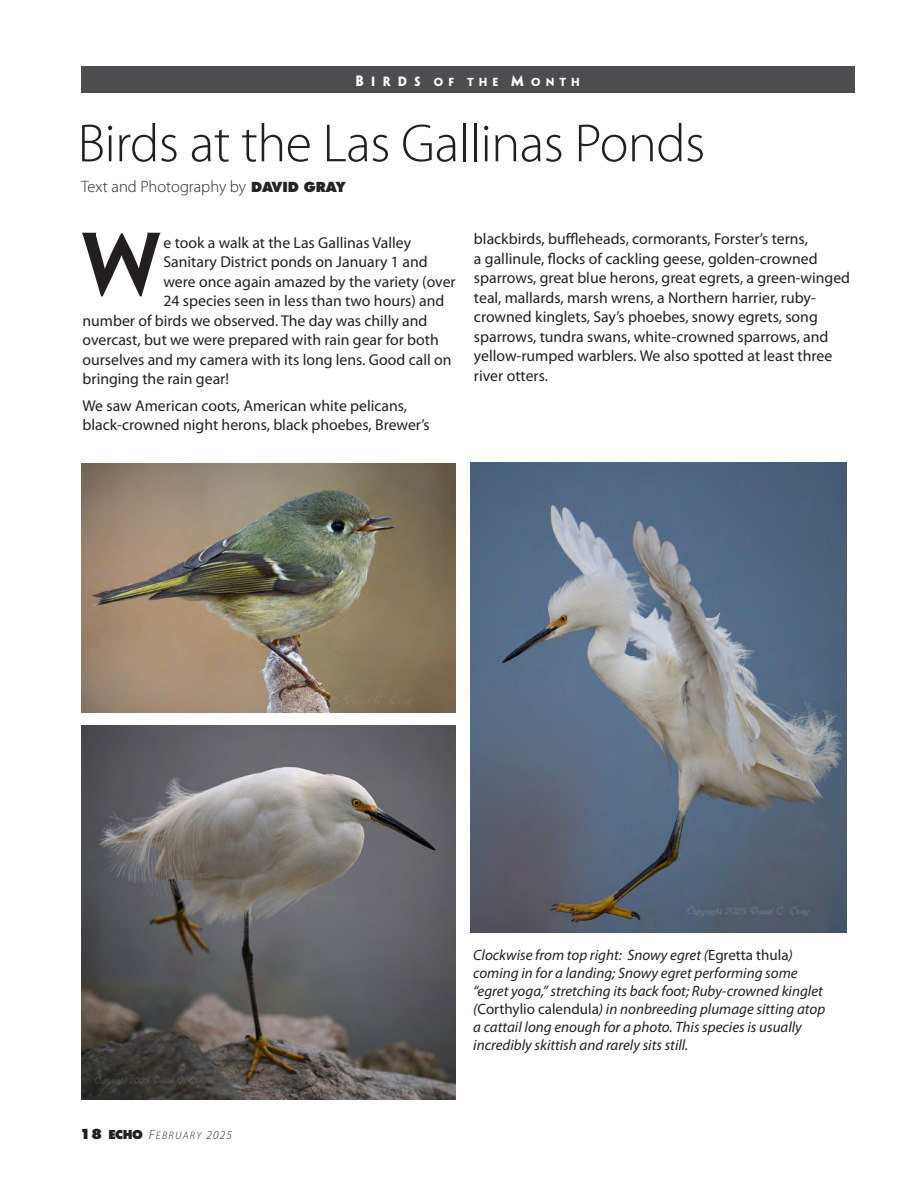
<style>
.page{position:relative;width:918px;height:1188px;background:#fff}
.page>*{position:absolute;margin:0;border:0;box-sizing:border-box;transform-origin:0 0}
.t1{font:600 79.95px "Penumbra Flare Std";color:#231f20}
.t2{font:300 54px "Myriad Pro";letter-spacing:-.01em;color:#231f20}
._11_13{font:300 16.5px "Myriad Pro";color:#242424}
.t3{font:15.75px/19.5px "Myriad Pro";color:#231f20}
.t4{font:italic 15px/18px "Myriad Pro";color:#231f20}
.t5{font:10.8px "Myriad Pro Light It SC800";letter-spacing:.12em;color:#231f20}
.t6{font:10.5px "Penumbra Flare Std Bold SC800";color:#fff}
.s1{font-size:13.5px}
.s2{font-size:12px}
.s3{font-family:"Penumbra Flare Std";font-weight:700;font-size:13.5px}
.s4{font-family:"Penumbra Flare Std";font-weight:700}
.s5{font-family:"Futura Std";font-weight:800;font-size:13.5px}
.s6{font-family:"Futura Std Extra Bold SC800";font-size:12px}
.s7{font-family:"Myriad Pro";font-weight:300;font-style:italic;font-size:12px}
.s8{font-style:normal}
</style>
<div class="page">
<img style="left:470px;top:462px;width:376px;height:470px">
<div style="left:81px;top:66px;width:773px;height:27px;background:#4d4d4f"></div>
<img style="left:82px;top:464px;width:373px;height:248px">
<img style="left:81px;top:726px;width:374px;height:374px">
<p class="t6" style="left:355px;top:75px;width:226px"><span class="s1">B</span><span class="s2">irds</span> O F T H E <span class="s3">M</span><span class="s4">O N T H</span></p>
<p class="t2" style="left:78px;top:114px;width:629px">Birds at the Las Gallinas Ponds</p>
<p class="_11_13" style="left:81px;top:178px;width:266px">Text and Photography by <span class="s5">DAVID GRAY</span></p>
<p class="t1" style="left:82px;top:215px;width:79px">W</p>
<p class="t3" style="left:164px;top:233px;width:249px">e took a walk at the Las Gallinas Valley</p>
<p class="t3" style="left:164px;top:253px;width:266px">Sanitary District ponds on January 1 and</p>
<p class="t3" style="left:164px;top:272px;width:294px">were once again amazed by the variety (over</p>
<p class="t3" style="left:164px;top:292px;width:282px">24 species seen in less than two hours) and</p>
<p class="t3" style="left:82px;top:311px;width:346px">number of birds we observed. The day was chilly and</p>
<p class="t3" style="left:82px;top:331px;width:358px">overcast, but we were prepared with rain gear for both</p>
<p class="t3" style="left:82px;top:350px;width:371px">ourselves and my camera with its long lens. Good call on</p>
<p class="t3" style="left:82px;top:370px;width:148px">bringing the rain gear!</p>
<p class="t3" style="left:82px;top:396px;width:349px">We saw American coots, American white pelicans, black-crowned night herons, black phoebes, Brewer’s</p>
<p class="t3" style="left:474px;top:230px;width:378px">blackbirds, buffleheads, cormorants, Forster’s terns,<br>a gallinule, flocks of cackling geese, golden-crowned sparrows, great blue herons, great egrets, a green-winged teal, mallards, marsh wrens, a Northern harrier, ruby&shy;crowned kinglets, Say’s phoebes, snowy egrets, song sparrows, tundra swans, white-crowned sparrows, and yellow-rumped warblers. We also spotted at least three river otters.</p>
<p class="t5" style="left:80px;top:1130px;width:154px"><span class="s5">18</span> <span class="s6">ECHO</span> <span class="s1">F</span>EBRUARY <span class="s7">2025</span></p>
<p class="t4" style="left:473px;top:946px;width:353px">Clockwise from top right: Snowy egret (<span class="s8">Egretta thula</span>) coming in for a landing; Snowy egret performing some “egret yoga,” stretching its back foot; Ruby-crowned kinglet (<span class="s8">Corthylio calendula</span>) in nonbreeding plumage sitting atop a cattail long enough for a photo. This species is usually incredibly skittish and rarely sits still.</p>
</div>
